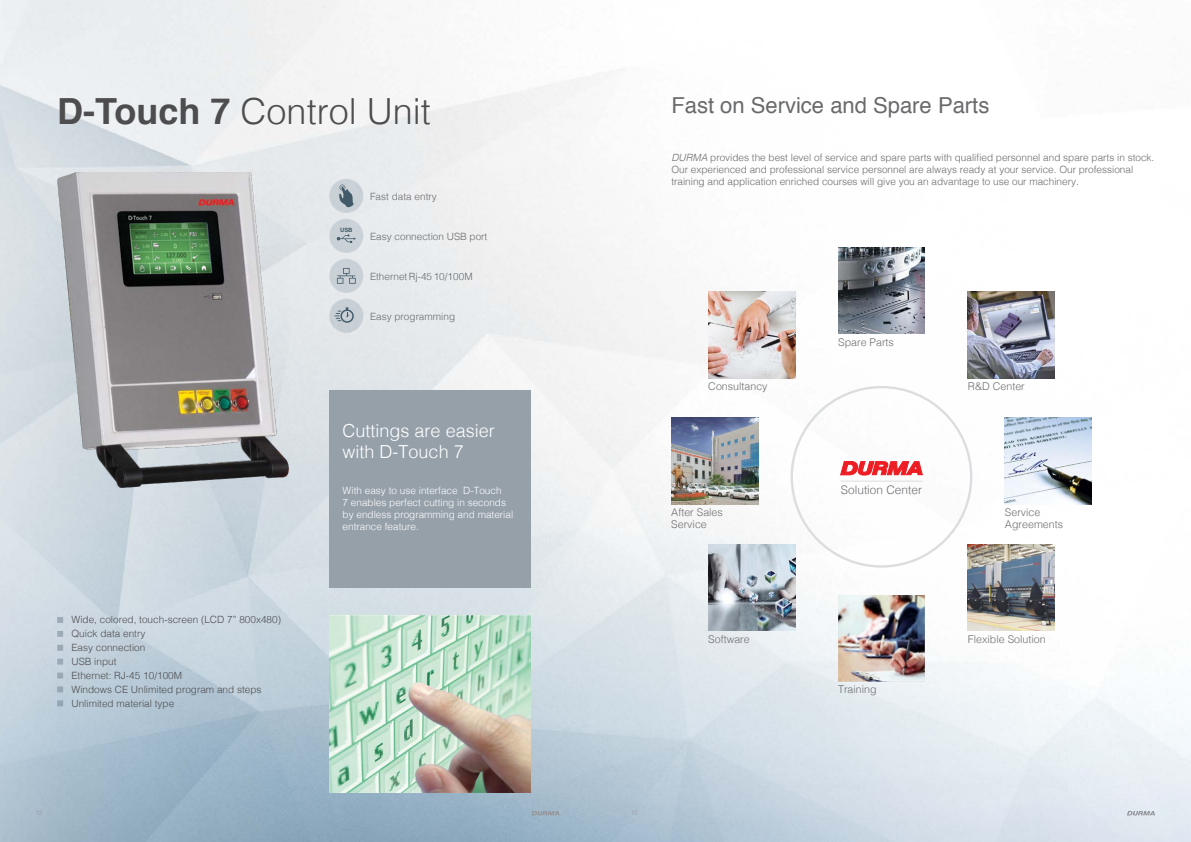
<style>
.page{position:relative;width:1191px;height:842px;background:#fff}
.page>*{position:absolute;margin:0;border:0;box-sizing:border-box;transform-origin:0 0}
.t1{font:300 36px "Helvetica";color:#4d4d4f}
.t2{font:22px "Helvetica";color:#696a6c}
.t3{font:300 18px/21.6px "Helvetica";color:#fff}
.t4{font:300 11.8px "Helvetica";color:#6d6e71}
.t5{font:300 10.7px/11.8px "Helvetica";color:#6d6e71}
.t6{font:300 10px/12px "Helvetica";color:#696a6c}
.t7{font:300 10px/14px "Helvetica";color:#4d4d4f}
.t8{font:300 10px/12px "Helvetica";color:#fff}
.t9{font:300 condensed 6.5px "Helvetica Neue LT Pro";color:#939598}
.t10{font:700 5.9px "Helvetica";color:#425a69}
.s1{font-weight:700}
.s2{font-style:italic;color:#6d6e71}
</style>
<div class="page">
<img style="left:0;top:0;width:1191px;height:842px">
<img style="left:671px;top:418px;width:87px;height:86px">
<img style="left:1005px;top:418px;width:86px;height:86px">
<img style="left:708px;top:291px;width:87px;height:87px">
<img style="left:968px;top:291px;width:86px;height:87px">
<img style="left:708px;top:544px;width:87px;height:87px">
<img style="left:968px;top:544px;width:86px;height:87px">
<img style="left:838px;top:247px;width:86px;height:87px">
<img style="left:838px;top:595px;width:86px;height:87px">
<svg style="left:840px;top:461px;width:82px;height:14px"></svg>
<hr style="left:840px;top:481px;width:82px;height:1px;background:#dcddde">
<svg style="left:57px;top:617px;width:6px;height:6px"></svg>
<svg style="left:57px;top:631px;width:6px;height:6px"></svg>
<svg style="left:57px;top:645px;width:6px;height:6px"></svg>
<svg style="left:57px;top:659px;width:6px;height:6px"></svg>
<svg style="left:57px;top:672px;width:6px;height:6px"></svg>
<svg style="left:57px;top:686px;width:6px;height:6px"></svg>
<svg style="left:57px;top:700px;width:6px;height:6px"></svg>
<div style="left:329px;top:219px;width:34px;height:34px;background:#cad1d6;border-radius:50%"></div>
<div style="left:329px;top:179px;width:34px;height:34px;background:#cad1d6;border-radius:50%"></div>
<svg style="left:339px;top:185px;width:14px;height:23px"></svg>
<div style="left:329px;top:299px;width:34px;height:34px;background:#c9d0d5;border-radius:50%"></div>
<svg style="left:334px;top:307px;width:20px;height:16px"></svg>
<svg style="left:337px;top:234px;width:19px;height:9px"></svg>
<div style="left:329px;top:259px;width:34px;height:34px;background:#cad1d6;border-radius:50%"></div>
<svg style="left:337px;top:268px;width:19px;height:16px"></svg>
<img style="left:329px;top:616px;width:201px;height:177px">
<div style="left:329px;top:390px;width:201px;height:197px;background:#95a0a9"></div>
<img style="left:57px;top:172px;width:232px;height:315px">
<svg style="left:531px;top:811px;width:28px;height:4px"></svg>
<svg style="left:1126px;top:811px;width:29px;height:4px"></svg>
<h1 class="t1" style="left:57px;top:81px;width:375px"><span class="s1">D-Touch 7</span> Control Unit</h1>
<h2 class="t2" style="left:671px;top:89px;width:319px">Fast on Service and Spare Parts</h2>
<p class="t7" style="left:71px;top:612px;width:211px">Wide, colored, touch-screen (LCD 7” 800x480)<br>Quick data entry<br>Easy connection<br>USB input<br>Ethernet: RJ-45 10/100M<br>Windows CE Unlimited program and steps<br>Unlimited material type</p>
<p class="t10" style="left:340px;top:225px;width:14px">USB</p>
<p class="t6" style="left:370px;top:190px;width:68px">Fast data entry</p>
<p class="t6" style="left:370px;top:230px;width:119px">Easy connection USB port</p>
<p class="t6" style="left:370px;top:269px;width:104px">Ethernet Rj-45 10/100M</p>
<p class="t6" style="left:370px;top:309px;width:86px">Easy programming</p>
<h3 class="t3" style="left:342px;top:418px;width:154px">Cuttings are easier with D-Touch 7</h3>
<p class="t8" style="left:342px;top:484px;width:172px">With easy to use interface D-Touch<br>7 enables perfect cutting in seconds by endless programming and material entrance feature.</p>
<p class="t6" style="left:671px;top:151px;width:484px"><span class="s2">DURMA</span> provides the best level of service and spare parts with qualified personnel and spare parts in stock.<br>Our experienced and professional service personnel are always ready at your service. Our professional training and application enriched courses will give you an advantage to use our machinery.</p>
<p class="t5" style="left:708px;top:380px;width:61px">Consultancy</p>
<p class="t5" style="left:671px;top:506px;width:53px">After Sales<br>Service</p>
<p class="t5" style="left:838px;top:335px;width:57px">Spare Parts</p>
<p class="t4" style="left:841px;top:480px;width:82px">Solution Center</p>
<p class="t5" style="left:968px;top:380px;width:58px">R&amp;D Center</p>
<p class="t5" style="left:1005px;top:506px;width:60px">Service<br>Agreements</p>
<p class="t5" style="left:708px;top:632px;width:43px">Software</p>
<p class="t5" style="left:968px;top:632px;width:79px">Flexible Solution</p>
<p class="t5" style="left:838px;top:683px;width:40px">Training</p>
<p class="t9" style="left:36px;top:809px;width:8px">12</p>
<p class="t9" style="left:631px;top:809px;width:8px">13</p>
</div>
